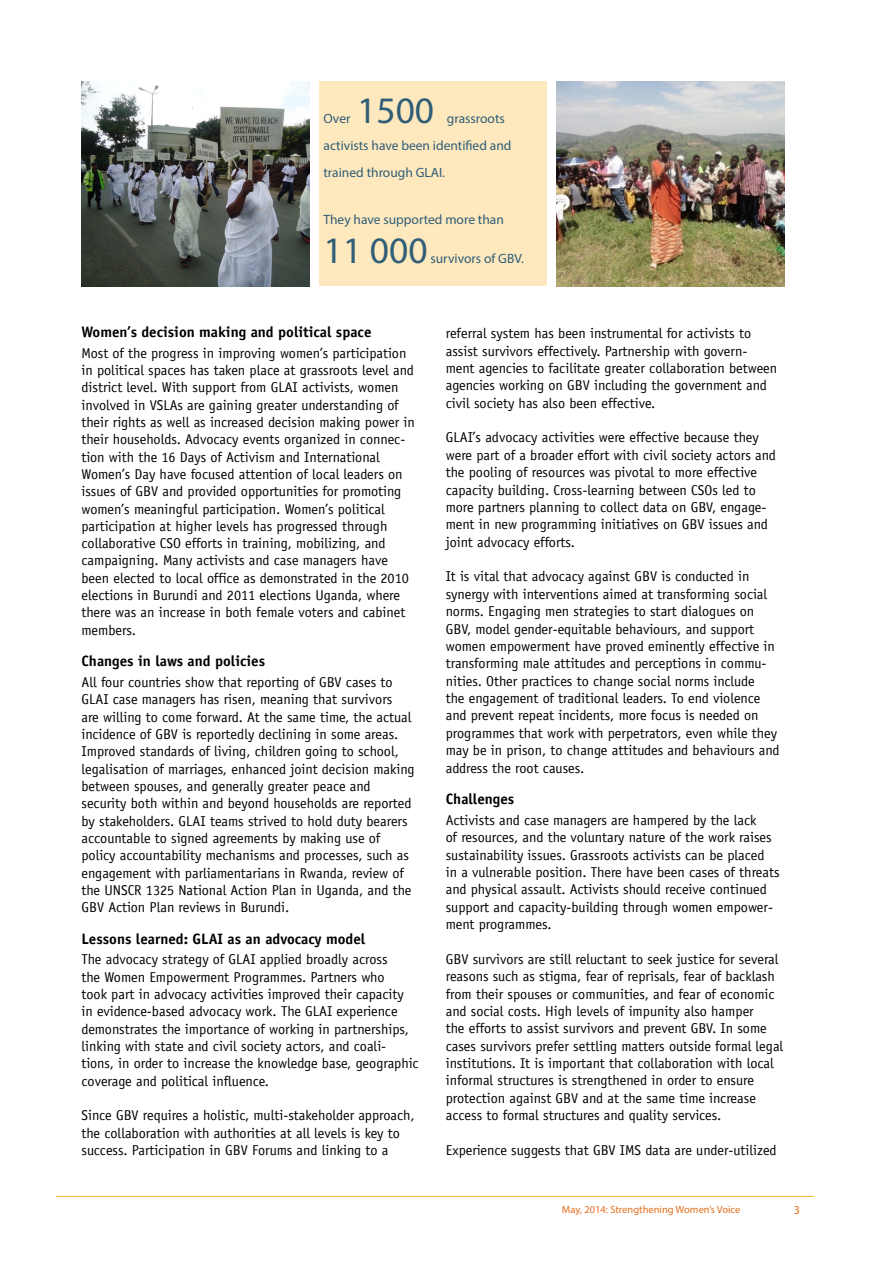
<style>
.page{position:relative;width:893px;height:1263px;background:#fff}
.page>*{position:absolute;margin:0;border:0;box-sizing:border-box;transform-origin:0 0}
.t1{font:37.5px "Myriad Pro";color:#305d77}
.CARE_mellomtittel{font:700 15px "Officina Sans";color:#000}
.CARE_brødtekst{font:14.25px/17.2px "Officina Sans";color:#000}
.t2{font:13.5px/27px "Myriad Pro";color:#305d77}
.t3{font:12px "Myriad Pro";color:#e4701e}
.t4{font:10.5px "Myriad Pro";color:#e4701e}
</style>
<div class="page">
<hr style="left:56px;top:1196px;width:758px;height:1px;background:#fcb825">
<img style="left:556px;top:82px;width:228px;height:204px">
<img style="left:82px;top:82px;width:227px;height:204px">
<div style="left:319px;top:81px;width:227px;height:205px;background:#fee9be"></div>
<p class="t1" style="left:357px;top:88px;width:78px">1500</p>
<p class="t2" style="left:323px;top:105px;width:29px">Over</p>
<p class="t2" style="left:323px;top:105px;width:189px;text-indent:123px">grassroots activists have been identified and trained through GLAI.</p>
<p class="t2" style="left:323px;top:206px;width:182px">They have supported more than</p>
<p class="t1" style="left:323px;top:227px;width:106px">11 000</p>
<p class="t2" style="left:430px;top:245px;width:95px">survivors of GBV.</p>
<p class="CARE_mellomtittel" style="left:81px;top:323px;width:292px">Women’s decision making and political space</p>
<p class="CARE_brødtekst" style="left:81px;top:344px;width:335px">Most of the progress in improving women’s participation in political spaces has taken place at grassroots level and district level. With support from GLAI activists, women involved in VSLAs are gaining greater understanding of their rights as well as increased decision making power in their households. Advocacy events organized in connec&shy;tion with the 16 Days of Activism and International Women’s Day have focused attention of local leaders on issues of GBV and provided opportunities for promoting women’s meaningful participation. Women’s political participation at higher levels has progressed through collaborative CSO efforts in training, mobilizing, and campaigning. Many activists and case managers have been elected to local office as demonstrated in the 2010 elections in Burundi and 2011 elections Uganda, where there was an increase in both female voters and cabinet members.</p>
<p class="CARE_mellomtittel" style="left:81px;top:652px;width:185px">Changes in laws and policies</p>
<p class="CARE_brødtekst" style="left:81px;top:674px;width:335px">All four countries show that reporting of GBV cases to GLAI case managers has risen, meaning that survivors<br>are willing to come forward. At the same time, the actual incidence of GBV is reportedly declining in some areas.<br>Improved standards of living, children going to school, legalisation of marriages, enhanced joint decision making between spouses, and generally greater peace and security both within and beyond households are reported by stakeholders. GLAI teams strived to hold duty bearers accountable to signed agreements by making use of policy accountability mechanisms and processes, such as engagement with parliamentarians in Rwanda, review of the UNSCR 1325 National Action Plan in Uganda, and the GBV Action Plan reviews in Burundi.</p>
<p class="CARE_mellomtittel" style="left:81px;top:929px;width:285px">Lessons learned: GLAI as an advocacy model</p>
<p class="CARE_brødtekst" style="left:81px;top:951px;width:339px">The advocacy strategy of GLAI applied broadly across<br>the Women Empowerment Programmes. Partners who<br>took part in advocacy activities improved their capacity in evidence-based advocacy work. The GLAI experience demonstrates the importance of working in partnerships, linking with state and civil society actors, and coali&shy;tions, in order to increase the knowledge base, geographic coverage and political influence.</p>
<p class="CARE_brødtekst" style="left:81px;top:1107px;width:335px">Since GBV requires a holistic, multi-stakeholder approach, the collaboration with authorities at all levels is key to success. Participation in GBV Forums and linking to a</p>
<p class="CARE_brødtekst" style="left:446px;top:325px;width:333px">referral system has been instrumental for activists to assist survivors effectively. Partnership with govern&shy;ment agencies to facilitate greater collaboration between agencies working on GBV including the government and civil society has also been effective.</p>
<p class="CARE_brødtekst" style="left:446px;top:429px;width:332px">GLAI’s advocacy activities were effective because they were part of a broader effort with civil society actors and the pooling of resources was pivotal to more effective capacity building. Cross-learning between CSOs led to more partners planning to collect data on GBV, engage&shy;ment in new programming initiatives on GBV issues and joint advocacy efforts.</p>
<p class="CARE_brødtekst" style="left:446px;top:568px;width:335px">It is vital that advocacy against GBV is conducted in synergy with interventions aimed at transforming social norms. Engaging men strategies to start dialogues on GBV, model gender-equitable behaviours, and support women empowerment have proved eminently effective in transforming male attitudes and perceptions in commu&shy;nities. Other practices to change social norms include<br>the engagement of traditional leaders. To end violence and prevent repeat incidents, more focus is needed on programmes that work with perpetrators, even while they may be in prison, to change attitudes and behaviours and address the root causes.</p>
<p class="CARE_mellomtittel" style="left:446px;top:790px;width:70px">Challenges</p>
<p class="CARE_brødtekst" style="left:446px;top:811px;width:335px">Activists and case managers are hampered by the lack<br>of resources, and the voluntary nature of the work raises sustainability issues. Grassroots activists can be placed<br>in a vulnerable position. There have been cases of threats and physical assault. Activists should receive continued support and capacity-building through women empower&shy;ment programmes.</p>
<p class="CARE_brødtekst" style="left:446px;top:950px;width:339px">GBV survivors are still reluctant to seek justice for several reasons such as stigma, fear of reprisals, fear of backlash from their spouses or communities, and fear of economic and social costs. High levels of impunity also hamper<br>the efforts to assist survivors and prevent GBV. In some cases survivors prefer settling matters outside formal legal institutions. It is important that collaboration with local informal structures is strengthened in order to ensure protection against GBV and at the same time increase access to formal structures and quality services.</p>
<p class="CARE_brødtekst" style="left:446px;top:1141px;width:332px">Experience suggests that GBV IMS data are under-utilized</p>
<p class="t4" style="left:562px;top:1203px;width:180px">May, 2014: Strengthening Women’s Voice</p>
<p class="t3" style="left:794px;top:1203px;width:8px">3</p>
</div>
